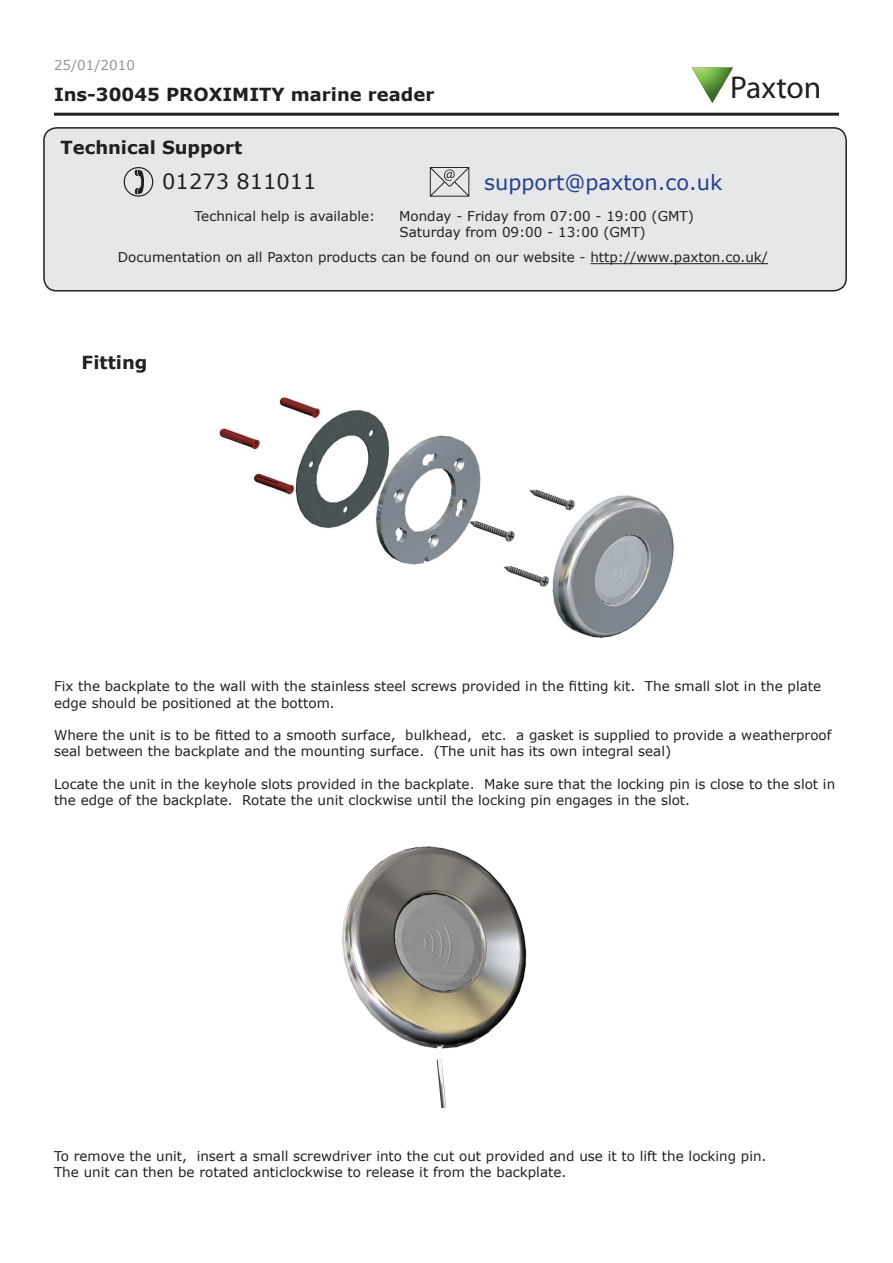
<style>
.page{position:relative;width:893px;height:1263px;background:#fff}
.page>*{position:absolute;margin:0;border:0;box-sizing:border-box;transform-origin:0 0}
.t1{font:31.65px "Myriad Pro";color:#231f20}
.Text_-_14pt_blue{font:21px "Verdana";color:#253f8e}
.Phone_no{font:21px "Verdana";color:#231f20}
.Instruction_title{font:700 18px "Verdana";color:#231f20}
.Section_title{font:700 18px "Verdana";color:#231f20}
.Text_-_9pt{font:13.5px/16.2px "Verdana";color:#231f20}
.Text_-_9pt_centre{font:13.5px "Verdana";color:#231f20}
.Text_-_9pt_tech_link{font:13.5px "Verdana";color:#231f20}
.Date{font:13.5px "Verdana";color:#939598}
</style>
<div class="page">
<svg style="left:218px;top:396px;width:456px;height:242px"></svg>
<svg style="left:476px;top:521px;width:38px;height:19px"></svg>
<svg style="left:536px;top:490px;width:38px;height:20px"></svg>
<svg style="left:510px;top:566px;width:38px;height:20px"></svg>
<img style="left:342px;top:846px;width:185px;height:262px">
<svg style="left:437px;top:1059px;width:9px;height:49px"></svg>
<hr style="left:54px;top:113px;width:785px;height:3px;background:#231f20">
<div style="left:44px;top:128px;width:802px;height:163px;background:#e6e7e9;border-radius:13px"></div>
<div style="left:43px;top:127px;width:804px;height:165px;border:2px solid #231f20;border-radius:13px"></div>
<svg style="left:124px;top:167px;width:29px;height:30px"></svg>
<svg style="left:430px;top:167px;width:39px;height:30px"></svg>
<hr style="left:590px;top:263px;width:178px;height:1px;background:#231f20">
<svg style="left:692px;top:68px;width:41px;height:35px"></svg>
<p class="Date" style="left:54px;top:56px;width:82px">25/01/2010</p>
<p class="Instruction_title" style="left:54px;top:83px;width:382px">Ins-30045 PROXIMITY marine reader</p>
<p class="Section_title" style="left:61px;top:136px;width:183px">Technical Support</p>
<p class="Phone_no" style="left:162px;top:168px;width:156px">01273 811011</p>
<p class="Text_-_14pt_blue" style="left:484px;top:169px;width:240px">support@paxton.co.uk</p>
<p class="Text_-_9pt_centre" style="left:194px;top:208px;width:182px">Technical help is available:</p>
<p class="Text_-_9pt_centre" style="left:399px;top:208px;width:296px">Monday - Friday from 07:00 - 19:00 (GMT)</p>
<p class="Text_-_9pt_centre" style="left:399px;top:224px;width:248px">Saturday from 09:00 - 13:00 (GMT)</p>
<p class="t1" style="left:730px;top:68px;width:93px">Paxton</p>
<p class="Text_-_9pt_tech_link" style="left:118px;top:249px;width:652px">Documentation on all Paxton products can be found on our website - http://www.paxton.co.uk/</p>
<p class="Section_title" style="left:82px;top:351px;width:67px">Fitting</p>
<p class="Text_-_9pt" style="left:54px;top:678px;width:769px">Fix the backplate to the wall with the stainless steel screws provided in the fitting kit. The small slot in the plate edge should be positioned at the bottom.</p>
<p class="Text_-_9pt" style="left:54px;top:726px;width:779px">Where the unit is to be fitted to a smooth surface, bulkhead, etc. a gasket is supplied to provide a weatherproof seal between the backplate and the mounting surface. (The unit has its own integral seal)</p>
<p class="Text_-_9pt" style="left:54px;top:775px;width:783px">Locate the unit in the keyhole slots provided in the backplate. Make sure that the locking pin is close to the slot in the edge of the backplate. Rotate the unit clockwise until the locking pin engages in the slot.</p>
<p class="Text_-_9pt" style="left:54px;top:1147px;width:714px">To remove the unit, insert a small screwdriver into the cut out provided and use it to lift the locking pin.<br>The unit can then be rotated anticlockwise to release it from the backplate.</p>
</div>
